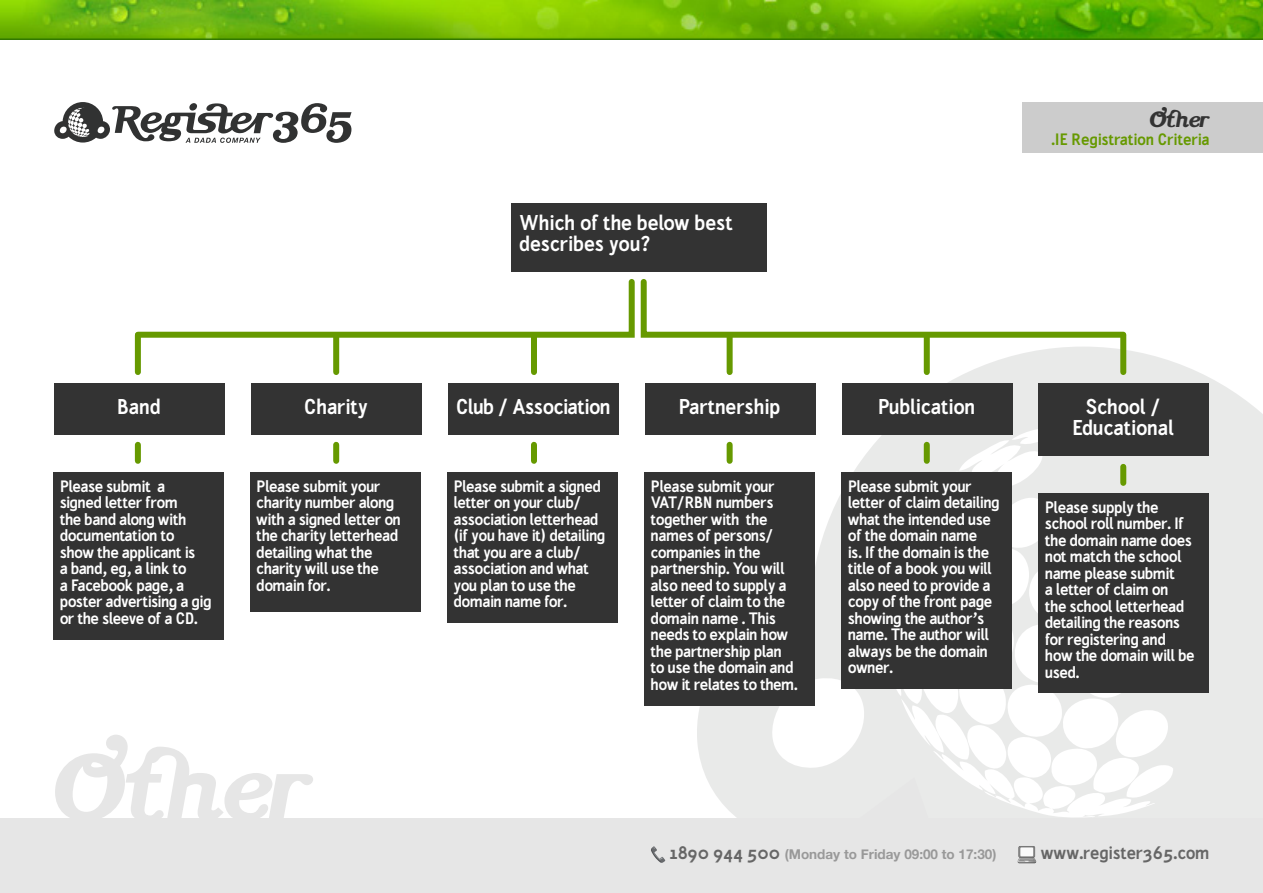
<style>
.page{position:relative;width:1263px;height:893px;background:#fff}
.page>*{position:absolute;margin:0;border:0;box-sizing:border-box;transform-origin:0 0}
.t1{font:96px "Dada Swash Rg";color:#e6e6e6}
.t2{font:22.5px "Dada Swash Rg";color:#333}
.t3{font:700 19.5px/21px "Dada Sans";color:#fff}
.t4{font:700 19.5px "Dada Sans";letter-spacing:-.02em;color:#fff}
.t5{font:700 16.5px "Dada Sans";color:#666}
.box_small{font:700 15px/16.5px "Dada Sans";letter-spacing:-.02em;color:#fff}
.t6{font:700 15px "Dada Sans";color:#690}
.t7{font:700 13.5px "Helvetica Neue";color:#999}
.s1{font-family:"Dada Sans";font-size:16.5px;color:#666}
</style>
<div class="page">
<div style="left:1022px;top:102px;width:241px;height:51px;background:#ccc"></div>
<svg style="left:694px;top:347px;width:569px;height:472px;fill:#e9eae9"></svg>
<svg style="left:54px;top:102px;width:297px;height:41px"></svg>
<img style="left:0;top:0;width:1263px;height:39px">
<div style="left:0;top:819px;width:1263px;height:74px;background:#e6e6e6"></div>
<div style="left:512px;top:203px;width:255px;height:68px;background:#333"></div>
<svg style="left:134px;top:279px;width:993px;height:62px"></svg>
<div style="left:54px;top:383px;width:170px;height:52px;background:#333"></div>
<div style="left:251px;top:383px;width:170px;height:52px;background:#333"></div>
<div style="left:448px;top:383px;width:170px;height:52px;background:#333"></div>
<div style="left:645px;top:383px;width:170px;height:52px;background:#333"></div>
<div style="left:842px;top:383px;width:171px;height:52px;background:#333"></div>
<div style="left:1038px;top:383px;width:170px;height:73px;background:#333"></div>
<div style="left:53px;top:472px;width:170px;height:168px;background:#333"></div>
<div style="left:250px;top:472px;width:170px;height:140px;background:#333"></div>
<div style="left:447px;top:472px;width:170px;height:151px;background:#333"></div>
<div style="left:645px;top:472px;width:170px;height:234px;background:#333"></div>
<div style="left:842px;top:472px;width:170px;height:217px;background:#333"></div>
<div style="left:1039px;top:493px;width:170px;height:200px;background:#333"></div>
<div style="left:135px;top:445px;width:6px;height:16px;background:#690"></div>
<div style="left:333px;top:445px;width:6px;height:16px;background:#690"></div>
<div style="left:531px;top:445px;width:6px;height:16px;background:#690"></div>
<div style="left:727px;top:445px;width:6px;height:16px;background:#690"></div>
<div style="left:924px;top:445px;width:6px;height:16px;background:#690"></div>
<div style="left:1120px;top:467px;width:6px;height:16px;background:#690"></div>
<div style="left:135px;top:336px;width:6px;height:36px;background:#690"></div>
<div style="left:333px;top:336px;width:6px;height:36px;background:#690"></div>
<div style="left:531px;top:336px;width:6px;height:36px;background:#690"></div>
<div style="left:727px;top:336px;width:6px;height:36px;background:#690"></div>
<div style="left:924px;top:336px;width:6px;height:36px;background:#690"></div>
<div style="left:1120px;top:336px;width:6px;height:36px;background:#690"></div>
<svg style="left:651px;top:846px;width:14px;height:17px"></svg>
<div style="left:831px;top:777px;width:104px;height:42px;background:#e9eae9"></div>
<p class="t2" style="left:1150px;top:104px;width:62px">Other</p>
<p class="t3" style="left:519px;top:211px;width:215px">Which of the below best describes you?</p>
<p class="t6" style="left:1051px;top:128px;width:160px">.IE Registration Criteria</p>
<p class="t3" style="left:117px;top:395px;width:45px">Band</p>
<p class="t3" style="left:304px;top:395px;width:65px">Charity</p>
<p class="t4" style="left:456px;top:391px;width:156px">Club / Association</p>
<p class="t3" style="left:679px;top:395px;width:103px">Partnership</p>
<p class="t3" style="left:878px;top:395px;width:99px">Publication</p>
<p class="t3" style="left:1072px;top:395px;width:103px;text-align:center">School /<br>Educational</p>
<p class="box_small" style="left:60px;top:477px;width:153px">Please submit a<br>signed letter from<br>the band along with documentation to show the applicant is<br>a band, eg, a link to<br>a Facebook page, a poster advertising a gig or the sleeve of a CD.</p>
<p class="box_small" style="left:257px;top:477px;width:146px">Please submit your charity number along with a signed letter on the charity letterhead detailing what the charity will use the domain for.</p>
<p class="box_small" style="left:454px;top:477px;width:153px">Please submit a signed letter on your club/ association letterhead (if you have it) detailing that you are a club/ association and what you plan to use the domain name for.</p>
<p class="box_small" style="left:651px;top:477px;width:149px">Please submit your<br>VAT/RBN numbers together with the names of persons/ companies in the partnership. You will also need to supply a letter of claim to the domain name . This needs to explain how the partnership plan to use the domain and how it relates to them.</p>
<p class="box_small" style="left:848px;top:477px;width:153px">Please submit your letter of claim detailing what the intended use of the domain name<br>is. If the domain is the title of a book you will also need to provide a copy of the front page showing the author’s name. The author will always be the domain owner.</p>
<p class="t1" style="left:54px;top:724px;width:261px">Other</p>
<p class="box_small" style="left:1045px;top:498px;width:151px">Please supply the school roll number. If the domain name does not match the school name please submit<br>a letter of claim on<br>the school letterhead detailing the reasons for registering and how the domain will be used.</p>
<p class="t7" style="left:669px;top:846px;width:328px"><span class="s1">1890 944 500</span> (Monday to Friday 09:00 to 17:30)</p>
<p class="t5" style="left:1041px;top:840px;width:170px">www.register365.com</p>
</div>
